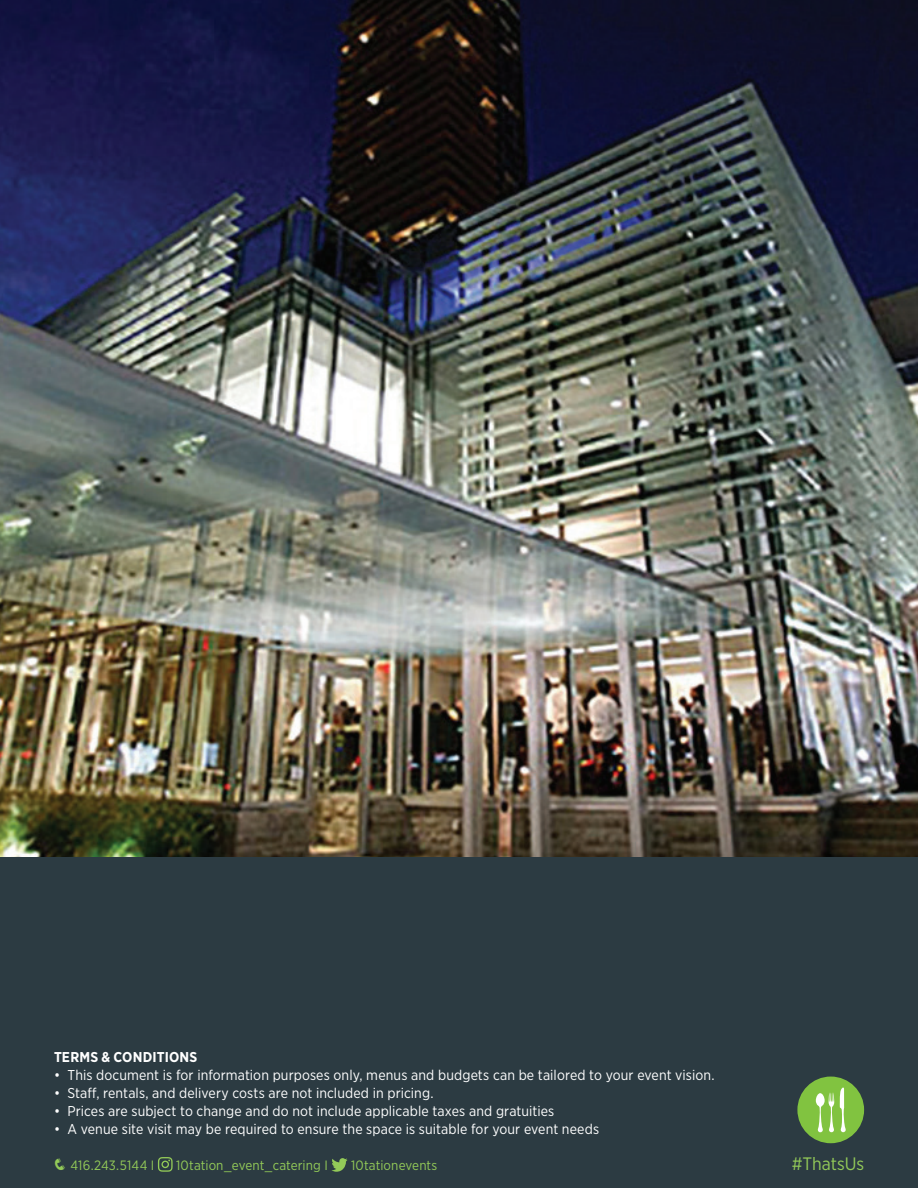
<style>
.page{position:relative;width:918px;height:1188px;background:#fff}
.page>*{position:absolute;margin:0;border:0;box-sizing:border-box;transform-origin:0 0}
.t1{font:18px "Gotham Narrow";letter-spacing:-.005em;color:#93ca58}
.t2{font:14.25px "Gotham Narrow";letter-spacing:.005em;color:#fff}
.t3{font:700 14.25px "Gotham Narrow";letter-spacing:.015em;color:#fff}
.t4{font:13.5px "Gotham Narrow";letter-spacing:.005em;color:#93ca58}
</style>
<div class="page">
<img style="left:0;top:1px;width:918px;height:857px">
<div style="left:0;top:858px;width:918px;height:330px;background:#2c3b42"></div>
<svg style="left:158px;top:1157px;width:15px;height:15px"></svg>
<svg style="left:331px;top:1158px;width:17px;height:14px"></svg>
<div style="left:797px;top:1077px;width:67px;height:66px;background:#81c340;border-radius:50%"></div>
<svg style="left:816px;top:1087px;width:30px;height:45px"></svg>
<p class="t3" style="left:54px;top:1048px;width:145px">TERMS &amp; CONDITIONS</p>
<p class="t2" style="left:54px;top:1066px;width:662px">• This document is for information purposes only, menus and budgets can be tailored to your event vision.</p>
<p class="t2" style="left:54px;top:1084px;width:381px">• Staff, rentals, and delivery costs are not included in pricing.</p>
<p class="t2" style="left:54px;top:1102px;width:502px">• Prices are subject to change and do not include applicable taxes and gratuities</p>
<p class="t2" style="left:54px;top:1120px;width:547px">• A venue site visit may be required to ensure the space is suitable for your event needs</p>
<p class="t4" style="left:54px;top:1157px;width:102px">❑ 416.243.5144 I</p>
<p class="t4" style="left:176px;top:1157px;width:153px">10tation_event_catering I</p>
<p class="t4" style="left:351px;top:1157px;width:88px">10tationevents</p>
<p class="t1" style="left:792px;top:1153px;width:74px">#ThatsUs</p>
</div>
